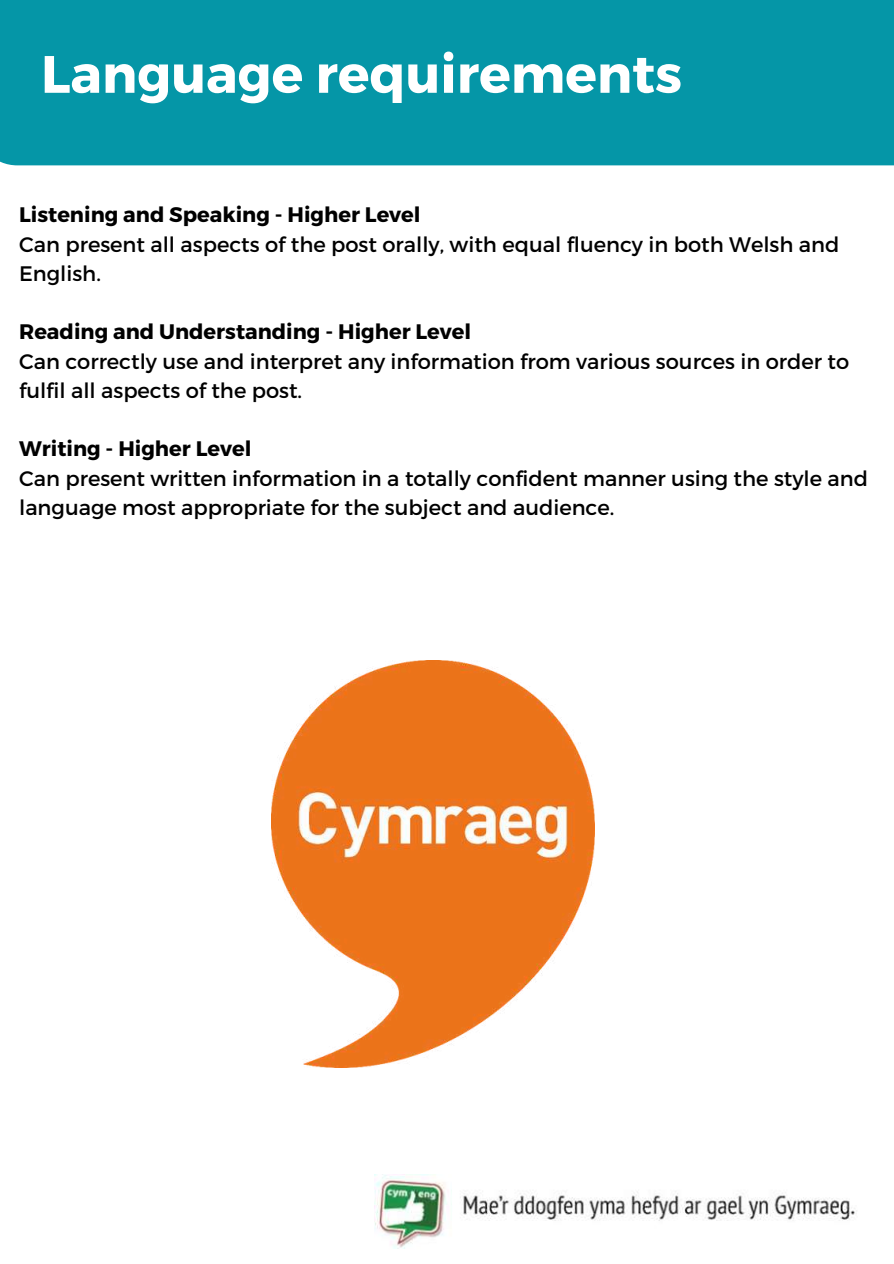
<style>
.page{position:relative;width:894px;height:1264px;background:#fff}
.page>*{position:absolute;margin:0;border:0;box-sizing:border-box;transform-origin:0 0}
.t1{font:700 52.5px "Montserrat";color:#fff}
.t2{font:21px/29.2px "Montserrat";color:#000}
.t3{font:700 21px "Montserrat";color:#000}
</style>
<div class="page">
<img style="left:271px;top:660px;width:323px;height:407px">
<div style="left:0;top:0;width:893px;height:165px;background:#0596a7"></div>
<img style="left:375px;top:1174px;width:482px;height:75px">
<h1 class="t1" style="left:41px;top:40px;width:642px">Language requirements</h1>
<p class="t3" style="left:19px;top:201px;width:403px">Listening and Speaking - Higher Level</p>
<p class="t2" style="left:19px;top:228px;width:821px">Can present all aspects of the post orally, with equal fluency in both Welsh and<br>English.</p>
<p class="t3" style="left:19px;top:318px;width:453px">Reading and Understanding - Higher Level</p>
<p class="t2" style="left:19px;top:345px;width:831px">Can correctly use and interpret any information from various sources in order to fulfil all aspects of the post.</p>
<p class="t3" style="left:19px;top:435px;width:234px">Writing - Higher Level</p>
<p class="t2" style="left:19px;top:462px;width:850px">Can present written information in a totally confident manner using the style and language most appropriate for the subject and audience.</p>
</div>
